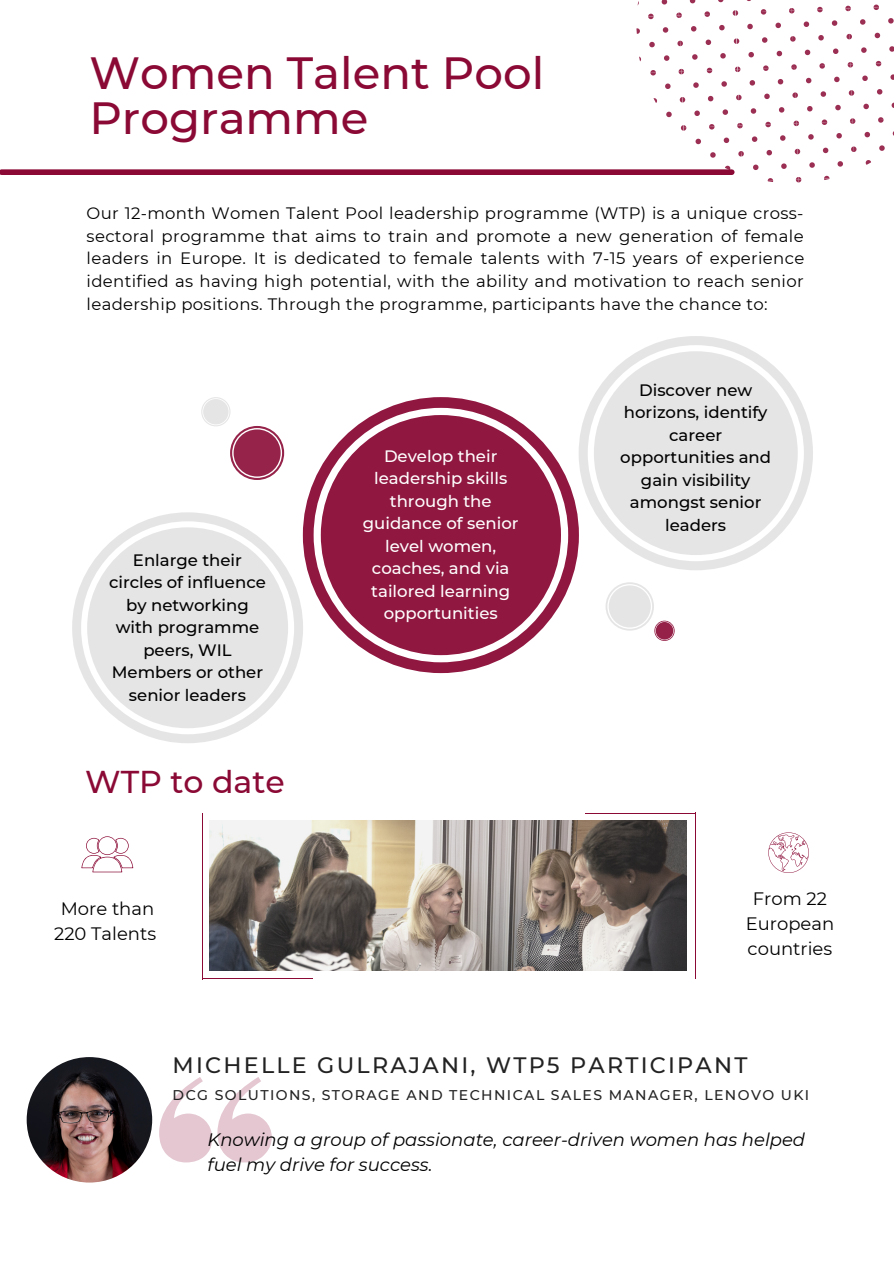
<style>
.page{position:relative;width:894px;height:1264px;background:#fff}
.page>*{position:absolute;margin:0;border:0;box-sizing:border-box;transform-origin:0 0}
.t1{font:500 45px "Montserrat";color:#8a0a35}
.t2{font:500 31.5px "Montserrat";color:#8a0a35}
.t3{font:500 22.2px "Montserrat";letter-spacing:.1em;color:#222}
.t4{font:italic 18px/24.8px "Montserrat";color:#000}
.t5{font:18px "Montserrat";color:#000}
.t6{font:16.5px/22.5px "Montserrat";letter-spacing:.02em;color:#000;text-align:justify}
.t7{font:500 16.5px/22.5px "Montserrat";color:#000;text-align:center}
.t8{font:500 16.5px/22.5px "Montserrat";color:#fff;text-align:center}
.t9{font:500 14.1px "Montserrat";letter-spacing:.1em;color:#222}
</style>
<div class="page">
<div style="left:2px;top:169px;width:729px;height:6px;background:#8a0a35"></div>
<svg style="left:578px;top:336px;width:234px;height:234px"></svg>
<div style="left:593px;top:351px;width:204px;height:204px;background:#e5e5e5;border-radius:50%"></div>
<svg style="left:303px;top:397px;width:275px;height:276px"></svg>
<div style="left:321px;top:415px;width:240px;height:240px;background:#901740;border-radius:50%"></div>
<svg style="left:605px;top:582px;width:69px;height:59px"></svg>
<svg style="left:655px;top:622px;width:18px;height:17px"></svg>
<svg style="left:201px;top:397px;width:83px;height:83px"></svg>
<div style="left:233px;top:429px;width:47px;height:47px;background:#96234a;border-radius:50%"></div>
<img style="left:27px;top:1057px;width:125px;height:125px;border-radius:50%">
<svg style="left:72px;top:512px;width:231px;height:231px"></svg>
<div style="left:87px;top:527px;width:201px;height:201px;background:#e5e5e5;border-radius:50%"></div>
<img style="left:210px;top:820px;width:476px;height:150px">
<svg style="left:159px;top:1077px;width:113px;height:85px"></svg>
<hr style="left:202px;top:812px;width:1px;height:167px;background:#8a0a35">
<hr style="left:202px;top:978px;width:110px;height:1px;background:#8a0a35">
<hr style="left:694px;top:812px;width:1px;height:167px;background:#8a0a35">
<hr style="left:585px;top:812px;width:110px;height:1px;background:#8a0a35">
<svg style="left:874px;top:33px;width:6px;height:5px"></svg>
<svg style="left:861px;top:47px;width:5px;height:6px"></svg>
<svg style="left:889px;top:46px;width:4px;height:6px"></svg>
<svg style="left:860px;top:19px;width:5px;height:6px"></svg>
<svg style="left:888px;top:18px;width:5px;height:6px"></svg>
<svg style="left:873px;top:4px;width:5px;height:6px"></svg>
<svg style="left:877px;top:89px;width:5px;height:6px"></svg>
<svg style="left:863px;top:104px;width:5px;height:5px"></svg>
<svg style="left:862px;top:75px;width:5px;height:6px"></svg>
<svg style="left:890px;top:74px;width:3px;height:6px"></svg>
<svg style="left:875px;top:61px;width:6px;height:5px"></svg>
<svg style="left:879px;top:145px;width:5px;height:6px"></svg>
<svg style="left:865px;top:160px;width:6px;height:5px"></svg>
<svg style="left:864px;top:132px;width:5px;height:5px"></svg>
<svg style="left:878px;top:117px;width:5px;height:6px"></svg>
<svg style="left:846px;top:34px;width:5px;height:5px"></svg>
<svg style="left:818px;top:35px;width:5px;height:6px"></svg>
<svg style="left:804px;top:50px;width:6px;height:5px"></svg>
<svg style="left:833px;top:48px;width:5px;height:6px"></svg>
<svg style="left:803px;top:21px;width:6px;height:6px"></svg>
<svg style="left:831px;top:20px;width:6px;height:6px"></svg>
<svg style="left:845px;top:6px;width:5px;height:5px"></svg>
<svg style="left:817px;top:7px;width:5px;height:5px"></svg>
<svg style="left:848px;top:90px;width:6px;height:6px"></svg>
<svg style="left:820px;top:91px;width:6px;height:6px"></svg>
<svg style="left:807px;top:106px;width:5px;height:6px"></svg>
<svg style="left:835px;top:105px;width:5px;height:5px"></svg>
<svg style="left:806px;top:78px;width:5px;height:5px"></svg>
<svg style="left:834px;top:77px;width:5px;height:5px"></svg>
<svg style="left:847px;top:62px;width:6px;height:6px"></svg>
<svg style="left:819px;top:63px;width:5px;height:6px"></svg>
<svg style="left:851px;top:146px;width:5px;height:6px"></svg>
<svg style="left:822px;top:147px;width:6px;height:6px"></svg>
<svg style="left:809px;top:162px;width:5px;height:6px"></svg>
<svg style="left:837px;top:161px;width:5px;height:6px"></svg>
<svg style="left:808px;top:134px;width:5px;height:6px"></svg>
<svg style="left:836px;top:133px;width:5px;height:6px"></svg>
<svg style="left:850px;top:118px;width:5px;height:6px"></svg>
<svg style="left:821px;top:119px;width:6px;height:6px"></svg>
<svg style="left:824px;top:176px;width:5px;height:4px"></svg>
<svg style="left:790px;top:36px;width:5px;height:6px"></svg>
<svg style="left:762px;top:37px;width:5px;height:6px"></svg>
<svg style="left:748px;top:52px;width:5px;height:6px"></svg>
<svg style="left:776px;top:51px;width:6px;height:5px"></svg>
<svg style="left:747px;top:24px;width:5px;height:5px"></svg>
<svg style="left:775px;top:23px;width:5px;height:5px"></svg>
<svg style="left:789px;top:8px;width:5px;height:6px"></svg>
<svg style="left:760px;top:9px;width:6px;height:6px"></svg>
<svg style="left:792px;top:92px;width:5px;height:6px"></svg>
<svg style="left:764px;top:93px;width:5px;height:6px"></svg>
<svg style="left:750px;top:108px;width:6px;height:6px"></svg>
<svg style="left:779px;top:107px;width:5px;height:6px"></svg>
<svg style="left:749px;top:80px;width:6px;height:6px"></svg>
<svg style="left:777px;top:79px;width:6px;height:6px"></svg>
<svg style="left:791px;top:64px;width:5px;height:6px"></svg>
<svg style="left:763px;top:65px;width:5px;height:6px"></svg>
<svg style="left:794px;top:149px;width:6px;height:5px"></svg>
<svg style="left:766px;top:150px;width:5px;height:5px"></svg>
<svg style="left:753px;top:164px;width:5px;height:6px"></svg>
<svg style="left:781px;top:163px;width:5px;height:6px"></svg>
<svg style="left:751px;top:136px;width:6px;height:6px"></svg>
<svg style="left:780px;top:135px;width:5px;height:6px"></svg>
<svg style="left:793px;top:120px;width:6px;height:6px"></svg>
<svg style="left:765px;top:122px;width:5px;height:5px"></svg>
<svg style="left:795px;top:177px;width:6px;height:5px"></svg>
<svg style="left:767px;top:178px;width:6px;height:4px"></svg>
<svg style="left:689px;top:0;width:6px;height:3px"></svg>
<svg style="left:733px;top:38px;width:6px;height:6px"></svg>
<svg style="left:705px;top:39px;width:6px;height:6px"></svg>
<svg style="left:692px;top:54px;width:5px;height:6px"></svg>
<svg style="left:720px;top:53px;width:5px;height:6px"></svg>
<svg style="left:691px;top:26px;width:5px;height:6px"></svg>
<svg style="left:719px;top:25px;width:5px;height:5px"></svg>
<svg style="left:732px;top:10px;width:6px;height:6px"></svg>
<svg style="left:704px;top:11px;width:6px;height:6px"></svg>
<svg style="left:736px;top:95px;width:5px;height:5px"></svg>
<svg style="left:707px;top:96px;width:6px;height:5px"></svg>
<svg style="left:694px;top:110px;width:5px;height:6px"></svg>
<svg style="left:722px;top:109px;width:6px;height:6px"></svg>
<svg style="left:693px;top:82px;width:5px;height:6px"></svg>
<svg style="left:721px;top:81px;width:5px;height:6px"></svg>
<svg style="left:735px;top:66px;width:5px;height:6px"></svg>
<svg style="left:706px;top:68px;width:6px;height:5px"></svg>
<svg style="left:738px;top:151px;width:5px;height:6px"></svg>
<svg style="left:710px;top:152px;width:5px;height:6px"></svg>
<svg style="left:724px;top:166px;width:6px;height:4px"></svg>
<svg style="left:695px;top:139px;width:6px;height:5px"></svg>
<svg style="left:723px;top:137px;width:6px;height:6px"></svg>
<svg style="left:737px;top:123px;width:5px;height:5px"></svg>
<svg style="left:709px;top:124px;width:5px;height:6px"></svg>
<svg style="left:661px;top:0;width:6px;height:5px"></svg>
<svg style="left:677px;top:41px;width:5px;height:5px"></svg>
<svg style="left:649px;top:42px;width:5px;height:5px"></svg>
<svg style="left:664px;top:55px;width:5px;height:6px"></svg>
<svg style="left:636px;top:28px;width:4px;height:6px"></svg>
<svg style="left:662px;top:27px;width:6px;height:6px"></svg>
<svg style="left:676px;top:12px;width:5px;height:6px"></svg>
<svg style="left:648px;top:14px;width:5px;height:5px"></svg>
<svg style="left:679px;top:97px;width:6px;height:6px"></svg>
<svg style="left:653px;top:98px;width:4px;height:5px"></svg>
<svg style="left:666px;top:112px;width:5px;height:5px"></svg>
<svg style="left:665px;top:83px;width:5px;height:6px"></svg>
<svg style="left:678px;top:69px;width:6px;height:5px"></svg>
<svg style="left:650px;top:70px;width:5px;height:6px"></svg>
<svg style="left:680px;top:125px;width:6px;height:6px"></svg>
<svg style="left:81px;top:836px;width:52px;height:36px"></svg>
<svg style="left:768px;top:832px;width:40px;height:41px"></svg>
<p class="t1" style="left:89px;top:45px;width:456px">Women Talent Pool</p>
<p class="t1" style="left:89px;top:90px;width:280px">Programme</p>
<p class="t6" style="left:87px;top:202px;width:719px">Our 12-month Women Talent Pool leadership programme (WTP) is a unique cross&shy;sectoral programme that aims to train and promote a new generation of female leaders in Europe. It is dedicated to female talents with 7-15 years of experience identified as having high potential, with the ability and motivation to reach senior leadership positions. Through the programme, participants have the chance to:</p>
<p class="t7" style="left:109px;top:548px;width:158px">Enlarge their circles of influence by networking with programme peers, WIL<br>Members or other senior leaders</p>
<p class="t2" style="left:85px;top:762px;width:201px">WTP to date</p>
<p class="t5" style="left:61px;top:897px;width:95px">More than</p>
<p class="t5" style="left:54px;top:922px;width:103px">220 Talents</p>
<p class="t8" style="left:363px;top:444px;width:157px">Develop their leadership skills through the guidance of senior level women, coaches, and via tailored learning opportunities</p>
<p class="t7" style="left:620px;top:378px;width:152px">Discover new horizons, identify career opportunities and gain visibility amongst senior leaders</p>
<p class="t5" style="left:752px;top:887px;width:76px">From 22</p>
<p class="t5" style="left:745px;top:912px;width:90px">European</p>
<p class="t5" style="left:747px;top:937px;width:86px">countries</p>
<p class="t3" style="left:173px;top:1051px;width:576px">MICHELLE GULRAJANI, WTP5 PARTICIPANT</p>
<p class="t9" style="left:173px;top:1086px;width:638px">DCG SOLUTIONS, STORAGE AND TECHNICAL SALES MANAGER, LENOVO UKI</p>
<p class="t4" style="left:207px;top:1127px;width:599px">Knowing a group of passionate, career-driven women has helped fuel my drive for success.</p>
</div>
